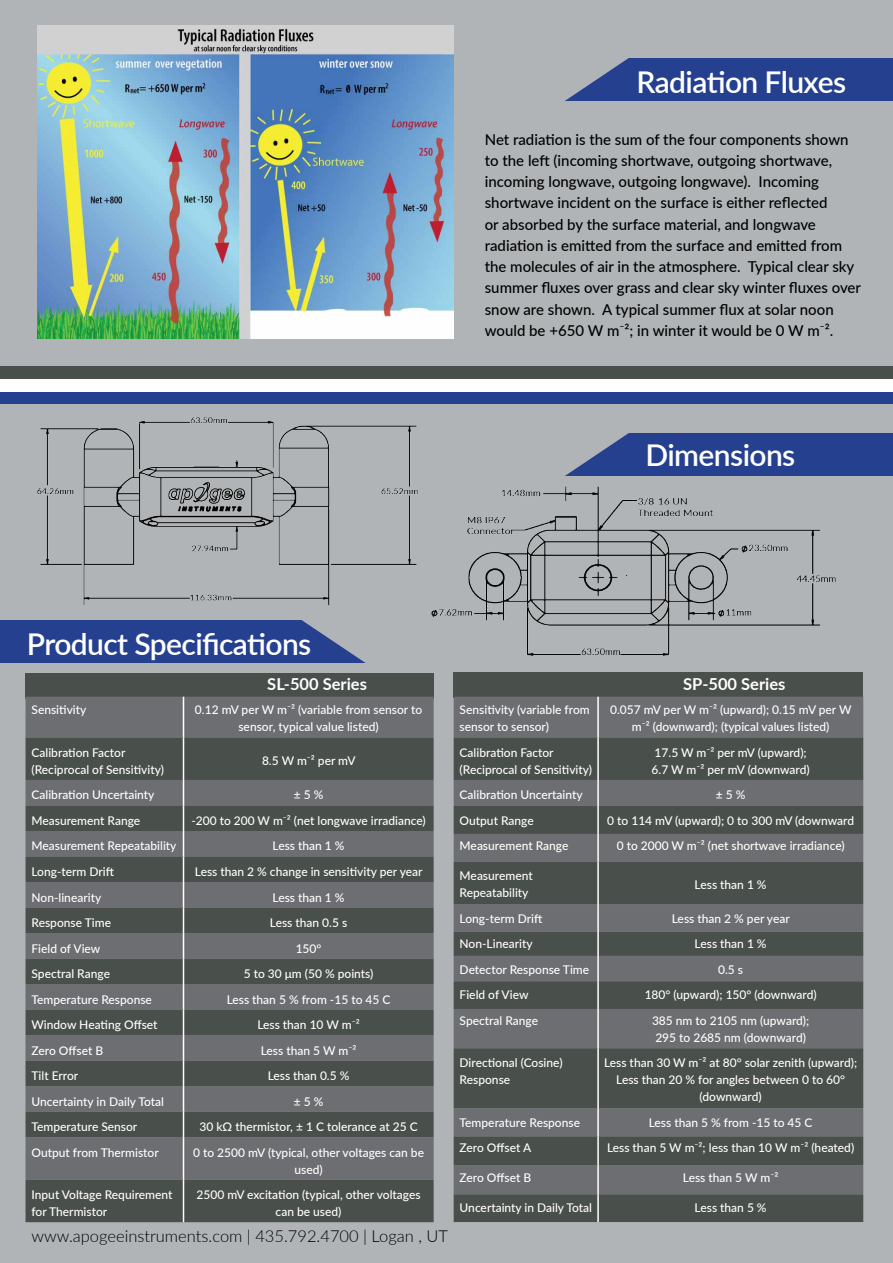
<style>
.page{position:relative;width:893px;height:1263px;background:#b1b4b6}
.page>*{position:absolute;margin:0;border:0;box-sizing:border-box;transform-origin:0 0}
.t1{font:600 30px "Lato";letter-spacing:-.02em;color:#fff}
.t2{font:300 16.5px "Lato";color:#000}
.t3{font:700 16.5px "Lato";color:#fff}
.t4{font:500 15px/21.3px "Lato";color:#000}
.t5{font:500 12px/17px "Lato";color:#fff}
</style>
<div class="page">
<div style="left:555px;top:433px;width:338px;height:43px;background:#25408f"></div>
<svg style="left:555px;top:433px;width:74px;height:54px"></svg>
<div style="left:0;top:621px;width:393px;height:42px;background:#25408f"></div>
<svg style="left:290px;top:620px;width:103px;height:43px"></svg>
<div style="left:555px;top:58px;width:338px;height:43px;background:#25408f"></div>
<svg style="left:555px;top:58px;width:74px;height:43px"></svg>
<div style="left:0;top:391px;width:893px;height:13px;background:#25408f"></div>
<div style="left:0;top:379px;width:893px;height:13px;background:#fff"></div>
<div style="left:0;top:366px;width:893px;height:13px;background:#494f4b"></div>
<div style="left:454px;top:673px;width:409px;height:25px;background:#494f4b"></div>
<div style="left:454px;top:697px;width:409px;height:40px;background:#6d6e71"></div>
<svg style="left:454px;top:737px;width:409px;height:485px;background:#585c5b"></svg>
<hr style="left:597px;top:697px;width:2px;height:40px;background:#fff">
<hr style="left:597px;top:737px;width:2px;height:43px;background:#fff">
<hr style="left:597px;top:780px;width:2px;height:26px;background:#fff">
<hr style="left:597px;top:806px;width:2px;height:28px;background:#fff">
<hr style="left:597px;top:834px;width:2px;height:28px;background:#fff">
<hr style="left:597px;top:862px;width:2px;height:42px;background:#fff">
<hr style="left:597px;top:904px;width:2px;height:28px;background:#fff">
<hr style="left:597px;top:932px;width:2px;height:24px;background:#fff">
<hr style="left:597px;top:956px;width:2px;height:25px;background:#fff">
<hr style="left:597px;top:981px;width:2px;height:28px;background:#fff">
<hr style="left:597px;top:1009px;width:2px;height:39px;background:#fff">
<hr style="left:597px;top:1048px;width:2px;height:60px;background:#fff">
<hr style="left:597px;top:1108px;width:2px;height:28px;background:#fff">
<hr style="left:597px;top:1136px;width:2px;height:29px;background:#fff">
<hr style="left:597px;top:1165px;width:2px;height:29px;background:#fff">
<hr style="left:597px;top:1194px;width:2px;height:28px;background:#fff">
<div style="left:26px;top:673px;width:408px;height:25px;background:#494f4b"></div>
<div style="left:26px;top:697px;width:408px;height:40px;background:#6d6e71"></div>
<svg style="left:26px;top:737px;width:408px;height:485px;background:#5a5d5d"></svg>
<hr style="left:183px;top:697px;width:1px;height:40px;background:#fff">
<hr style="left:183px;top:737px;width:1px;height:43px;background:#fff">
<svg style="left:183px;top:780px;width:1px;height:357px"></svg>
<hr style="left:183px;top:1137px;width:1px;height:43px;background:#fff">
<hr style="left:183px;top:1180px;width:1px;height:42px;background:#fff">
<img style="left:37px;top:26px;width:417px;height:312px">
<img style="left:431px;top:487px;width:405px;height:169px">
<img style="left:37px;top:417px;width:381px;height:189px">
<h1 class="t1" style="left:637px;top:60px;width:211px">Radiation Fluxes</h1>
<p class="t4" style="left:485px;top:128px;width:378px">Net radiation is the sum of the four components shown to the left (incoming shortwave, outgoing shortwave, incoming longwave, outgoing longwave). Incoming shortwave incident on the surface is either reflected<br>or absorbed by the surface material, and longwave radiation is emitted from the surface and emitted from the molecules of air in the atmosphere. Typical clear sky summer fluxes over grass and clear sky winter fluxes over snow are shown. A typical summer flux at solar noon would be +650 W m⁻²; in winter it would be 0 W m⁻².</p>
<h1 class="t1" style="left:646px;top:434px;width:151px">Dimensions</h1>
<h1 class="t1" style="left:27px;top:622px;width:286px">Product Specifications</h1>
<h2 class="t3" style="left:267px;top:672px;width:101px">SL-500 Series</h2>
<p class="t5" style="left:32px;top:701px;width:56px">Sensitivity</p>
<p class="t5" style="left:195px;top:701px;width:229px;text-align:center">0.12 mV per W m⁻² (variable from sensor to sensor, typical value listed)</p>
<p class="t5" style="left:32px;top:744px;width:134px">Calibration Factor (Reciprocal of Sensitivity)</p>
<p class="t5" style="left:262px;top:752px;width:95px">8.5 W m⁻² per mV</p>
<p class="t5" style="left:32px;top:786px;width:125px">Calibration Uncertainty</p>
<p class="t5" style="left:294px;top:786px;width:31px">± 5 %</p>
<p class="t5" style="left:32px;top:812px;width:110px">Measurement Range</p>
<p class="t5" style="left:191px;top:812px;width:236px">-200 to 200 W m⁻² (net longwave irradiance)</p>
<p class="t5" style="left:32px;top:837px;width:146px">Measurement Repeatability</p>
<p class="t5" style="left:273px;top:837px;width:73px">Less than 1 %</p>
<p class="t5" style="left:32px;top:863px;width:84px">Long-term Drift</p>
<p class="t5" style="left:195px;top:863px;width:229px">Less than 2 % change in sensitivity per year</p>
<p class="t5" style="left:32px;top:888px;width:71px">Non-linearity</p>
<p class="t5" style="left:273px;top:888px;width:73px">Less than 1 %</p>
<p class="t5" style="left:32px;top:914px;width:81px">Response Time</p>
<p class="t5" style="left:270px;top:914px;width:79px">Less than 0.5 s</p>
<p class="t5" style="left:32px;top:939px;width:70px">Field of View</p>
<p class="t5" style="left:296px;top:939px;width:27px">150°</p>
<p class="t5" style="left:32px;top:965px;width:80px">Spectral Range</p>
<p class="t5" style="left:244px;top:965px;width:131px">5 to 30 μm (50 % points)</p>
<p class="t5" style="left:32px;top:990px;width:122px">Temperature Response</p>
<p class="t5" style="left:227px;top:990px;width:165px">Less than 5 % from -15 to 45 C</p>
<p class="t5" style="left:32px;top:1016px;width:128px">Window Heating Offset</p>
<p class="t5" style="left:257px;top:1016px;width:104px">Less than 10 W m⁻²</p>
<p class="t5" style="left:32px;top:1041px;width:73px">Zero Offset B</p>
<p class="t5" style="left:261px;top:1041px;width:97px">Less than 5 W m⁻²</p>
<p class="t5" style="left:32px;top:1067px;width:48px">Tilt Error</p>
<p class="t5" style="left:268px;top:1067px;width:83px">Less than 0.5 %</p>
<p class="t5" style="left:32px;top:1092px;width:134px">Uncertainty in Daily Total</p>
<p class="t5" style="left:294px;top:1092px;width:31px">± 5 %</p>
<p class="t5" style="left:32px;top:1118px;width:107px">Temperature Sensor</p>
<p class="t5" style="left:199px;top:1118px;width:220px">30 kΩ thermistor, ± 1 C tolerance at 25 C</p>
<p class="t5" style="left:32px;top:1143px;width:129px">Output from Thermistor</p>
<p class="t5" style="left:193px;top:1143px;width:232px;text-align:center">0 to 2500 mV (typical, other voltages can be used)</p>
<p class="t5" style="left:32px;top:1186px;width:142px">Input Voltage Requirement for Thermistor</p>
<p class="t5" style="left:196px;top:1186px;width:226px;text-align:center">2500 mV excitation (typical, other voltages can be used)</p>
<h2 class="t2" style="left:32px;top:1224px;width:418px">www.apogeeinstruments.com | 435.792.4700 | Logan , UT</h2>
<h2 class="t3" style="left:683px;top:672px;width:104px">SP-500 Series</h2>
<p class="t5" style="left:460px;top:701px;width:132px">Sensitivity (variable from sensor to sensor)</p>
<p class="t5" style="left:610px;top:701px;width:243px;text-align:center">0.057 mV per W m⁻² (upward); 0.15 mV per W m⁻² (downward); (typical values listed)</p>
<p class="t5" style="left:460px;top:744px;width:134px">Calibration Factor (Reciprocal of Sensitivity)</p>
<p class="t5" style="left:652px;top:744px;width:160px">17.5 W m⁻² per mV (upward);<br>6.7 W m⁻² per mV (downward)</p>
<p class="t5" style="left:460px;top:786px;width:125px">Calibration Uncertainty</p>
<p class="t5" style="left:716px;top:786px;width:31px">± 5 %</p>
<p class="t5" style="left:460px;top:812px;width:76px">Output Range</p>
<p class="t5" style="left:607px;top:812px;width:248px">0 to 114 mV (upward); 0 to 300 mV (downward</p>
<p class="t5" style="left:460px;top:837px;width:110px">Measurement Range</p>
<p class="t5" style="left:617px;top:837px;width:229px">0 to 2000 W m⁻² (net shortwave irradiance)</p>
<p class="t5" style="left:460px;top:867px;width:75px">Measurement<br>Repeatability</p>
<p class="t5" style="left:695px;top:875px;width:73px">Less than 1 %</p>
<p class="t5" style="left:460px;top:909px;width:84px">Long-term Drift</p>
<p class="t5" style="left:672px;top:909px;width:119px">Less than 2 % per year</p>
<p class="t5" style="left:460px;top:935px;width:75px">Non-Linearity</p>
<p class="t5" style="left:695px;top:935px;width:73px">Less than 1 %</p>
<p class="t5" style="left:460px;top:960px;width:131px">Detector Response Time</p>
<p class="t5" style="left:718px;top:960px;width:26px">0.5 s</p>
<p class="t5" style="left:460px;top:986px;width:70px">Field of View</p>
<p class="t5" style="left:645px;top:986px;width:173px">180° (upward); 150° (downward)</p>
<p class="t5" style="left:460px;top:1011px;width:80px">Spectral Range</p>
<p class="t5" style="left:652px;top:1011px;width:159px">385 nm to 2105 nm (upward);<br>295 to 2685 nm (downward)</p>
<p class="t5" style="left:460px;top:1054px;width:104px">Directional (Cosine)<br>Response</p>
<p class="t5" style="left:604px;top:1054px;width:255px;text-align:center">Less than 30 W m⁻² at 80° solar zenith (upward);<br>Less than 20 % for angles between 0 to 60° (downward)</p>
<p class="t5" style="left:460px;top:1113px;width:122px">Temperature Response</p>
<p class="t5" style="left:649px;top:1113px;width:165px">Less than 5 % from -15 to 45 C</p>
<p class="t5" style="left:460px;top:1139px;width:73px">Zero Offset A</p>
<p class="t5" style="left:607px;top:1139px;width:249px">Less than 5 W m⁻²; less than 10 W m⁻² (heated)</p>
<p class="t5" style="left:460px;top:1169px;width:73px">Zero Offset B</p>
<p class="t5" style="left:683px;top:1169px;width:97px">Less than 5 W m⁻²</p>
<p class="t5" style="left:460px;top:1198px;width:134px">Uncertainty in Daily Total</p>
<p class="t5" style="left:695px;top:1198px;width:73px">Less than 5 %</p>
</div>
